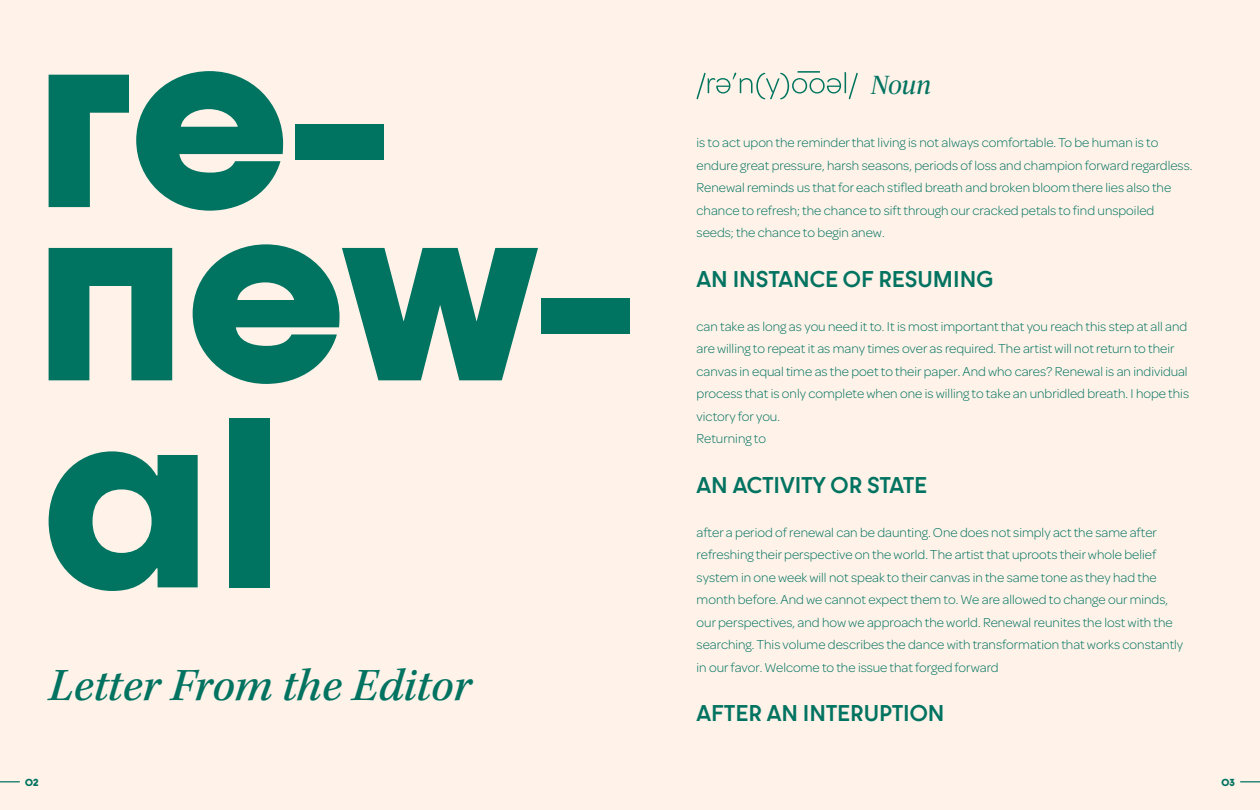
<style>
.page{position:relative;width:1260px;height:810px;background:#fff3e9}
.page>*{position:absolute;margin:0;border:0;box-sizing:border-box;transform-origin:0 0}
.t1{font:italic 500 47.5px "Kepler Std";letter-spacing:-.005em;color:#037361}
.t2{font:italic 26.25px "Publico";color:#037361}
.t3{font:700 22.5px "Dystopian";color:#037361}
.t4{font:300 13.75px/22.5px "Omnes";color:#037361}
.t5{font:900 10px "Dystopian";color:#037361}
</style>
<div class="page">
<svg style="left:1240px;top:781px;width:20px;height:1px"></svg>
<svg style="left:0;top:781px;width:20px;height:1px"></svg>
<svg style="left:49px;top:75px;width:80px;height:132px"></svg>
<svg style="left:136px;top:71px;width:147px;height:140px"></svg>
<div style="left:295px;top:125px;width:88px;height:35px;background:#007361"></div>
<svg style="left:49px;top:248px;width:123px;height:132px"></svg>
<svg style="left:193px;top:244px;width:345px;height:140px"></svg>
<div style="left:542px;top:298px;width:88px;height:36px;background:#007361"></div>
<svg style="left:49px;top:451px;width:149px;height:140px"></svg>
<div style="left:229px;top:418px;width:40px;height:169px;background:#007361"></div>
<svg style="left:697px;top:72px;width:161px;height:27px"></svg>
<hr style="left:798px;top:71px;width:22px;height:2px;background:#00755e">
<h2 class="t2" style="left:871px;top:71px;width:61px">Noun</h2>
<p class="t4" style="left:697px;top:131px;width:497px">is to act upon the reminder that living is not always comfortable. To be human is to endure great pressure, harsh seasons, periods of loss and champion forward regardless.<br>Renewal reminds us that for each stifled breath and broken bloom there lies also the chance to refresh; the chance to sift through our cracked petals to find unspoiled seeds; the chance to begin anew.</p>
<h3 class="t3" style="left:697px;top:265px;width:298px">AN INSTANCE OF RESUMING</h3>
<p class="t4" style="left:697px;top:314px;width:494px">can take as long as you need it to. It is most important that you reach this step at all and are willing to repeat it as many times over as required. The artist will not return to their canvas in equal time as the poet to their paper. And who cares? Renewal is an individual process that is only complete when one is willing to take an unbridled breath. I hope this victory for you.<br>Returning to</p>
<h1 class="t1" style="left:49px;top:658px;width:424px">Letter From the Editor</h1>
<h3 class="t3" style="left:697px;top:471px;width:232px">AN ACTIVITY OR STATE</h3>
<p class="t4" style="left:697px;top:520px;width:488px">after a period of renewal can be daunting. One does not simply act the same after refreshing their perspective on the world. The artist that uproots their whole belief system in one week will not speak to their canvas in the same tone as they had the month before. And we cannot expect them to. We are allowed to change our minds, our perspectives, and how we approach the world. Renewal reunites the lost with the searching. This volume describes the dance with transformation that works constantly in our favor. Welcome to the issue that forged forward</p>
<h3 class="t3" style="left:697px;top:699px;width:249px">AFTER AN INTERUPTION</h3>
<p class="t5" style="left:25px;top:776px;width:15px">02</p>
<p class="t5" style="left:1221px;top:776px;width:15px">03</p>
</div>
